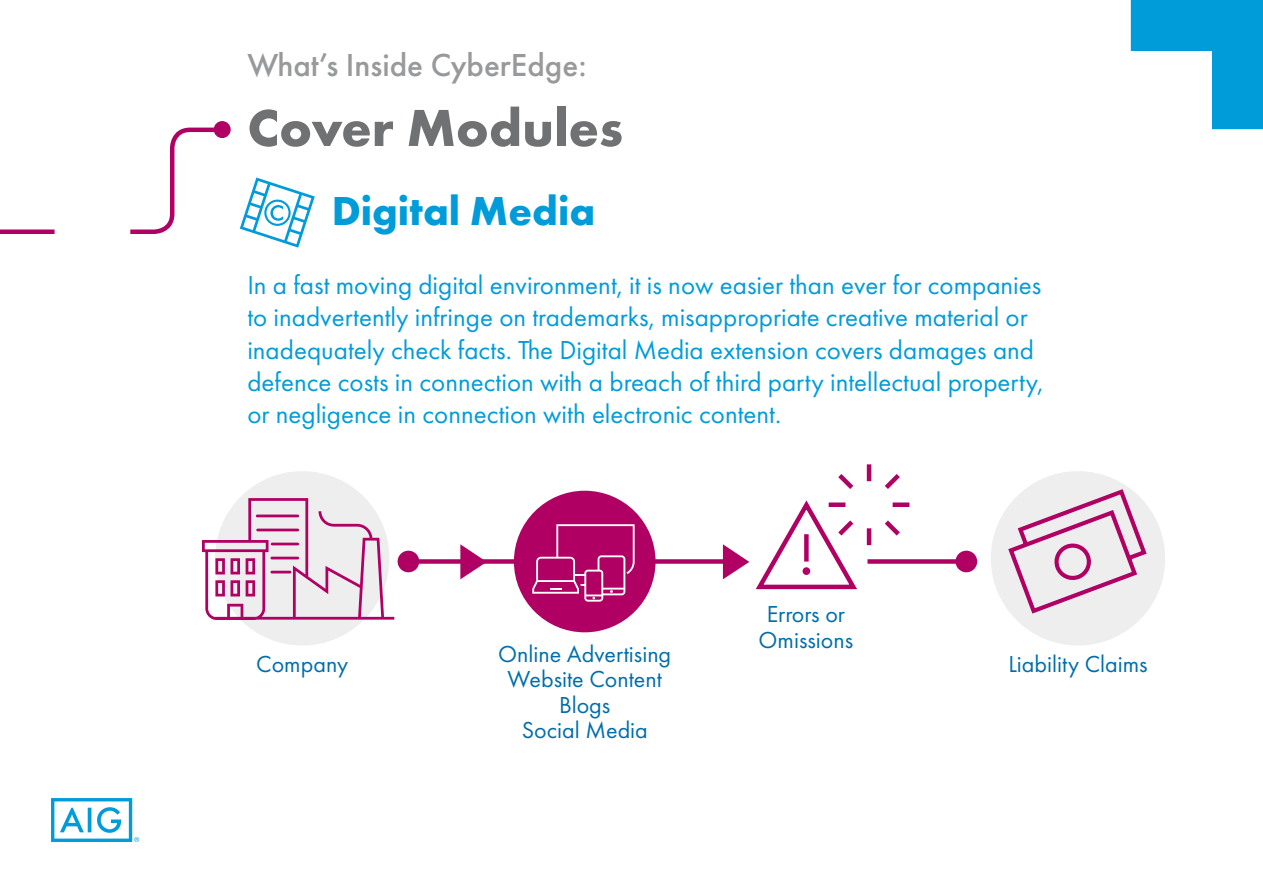
<style>
.page{position:relative;width:1263px;height:893px;background:#fff}
.page>*{position:absolute;margin:0;border:0;box-sizing:border-box;transform-origin:0 0}
.t1{font:700 54px "Futura PT";color:#707172}
.t2{font:700 42px "Futura PT";color:#009cda}
.t3{font:500 33px "Futura PT";color:#98999b}
.t4{font:27px/32.4px "Futura PT";color:#009cda}
.t5{font:24px/25.5px "Futura PT";color:#006eab;text-align:center}
</style>
<div class="page">
<svg style="left:51px;top:798px;width:88px;height:44px"></svg>
<svg style="left:1131px;top:0;width:132px;height:129px"></svg>
<svg style="left:240px;top:178px;width:75px;height:70px"></svg>
<div style="left:514px;top:491px;width:141px;height:141px;background:#b10064;border-radius:50%"></div>
<div style="left:215px;top:471px;width:174px;height:174px;background:#eeeeef;border-radius:50%"></div>
<div style="left:991px;top:471px;width:174px;height:174px;background:#eeeeef;border-radius:50%"></div>
<svg style="left:202px;top:498px;width:192px;height:122px"></svg>
<svg style="left:1008px;top:486px;width:140px;height:130px"></svg>
<svg style="left:460px;top:544px;width:24px;height:35px"></svg>
<svg style="left:723px;top:464px;width:187px;height:126px"></svg>
<div style="left:404px;top:559px;width:339px;height:5px;background:#b10064"></div>
<div style="left:398px;top:551px;width:21px;height:21px;background:#b10064;border-radius:50%"></div>
<div style="left:955px;top:551px;width:22px;height:21px;background:#b10064;border-radius:50%"></div>
<svg style="left:532px;top:524px;width:103px;height:78px"></svg>
<div style="left:867px;top:559px;width:103px;height:5px;background:#b10064"></div>
<svg style="left:214px;top:121px;width:17px;height:17px"></svg>
<div style="left:0;top:229px;width:55px;height:5px;background:#b10064"></div>
<svg style="left:130px;top:125px;width:97px;height:109px"></svg>
<p class="t3" style="left:247px;top:45px;width:341px">What’s Inside CyberEdge:</p>
<h1 class="t1" style="left:247px;top:93px;width:377px">Cover Modules</h1>
<h2 class="t2" style="left:332px;top:184px;width:265px">Digital Media</h2>
<p class="t4" style="left:247px;top:268px;width:798px">In a fast moving digital environment, it is now easier than ever for companies to inadvertently infringe on trademarks, misappropriate creative material or inadequately check facts. The Digital Media extension covers damages and defence costs in connection with a breach of third party intellectual property, or negligence in connection with electronic content.</p>
<p class="t5" style="left:256px;top:652px;width:94px">Company</p>
<p class="t5" style="left:758px;top:601px;width:96px">Errors or<br>Omissions</p>
<p class="t5" style="left:498px;top:641px;width:175px">Online Advertising<br>Website Content<br>Blogs<br>Social Media</p>
<p class="t5" style="left:1008px;top:652px;width:141px">Liability Claims</p>
</div>
